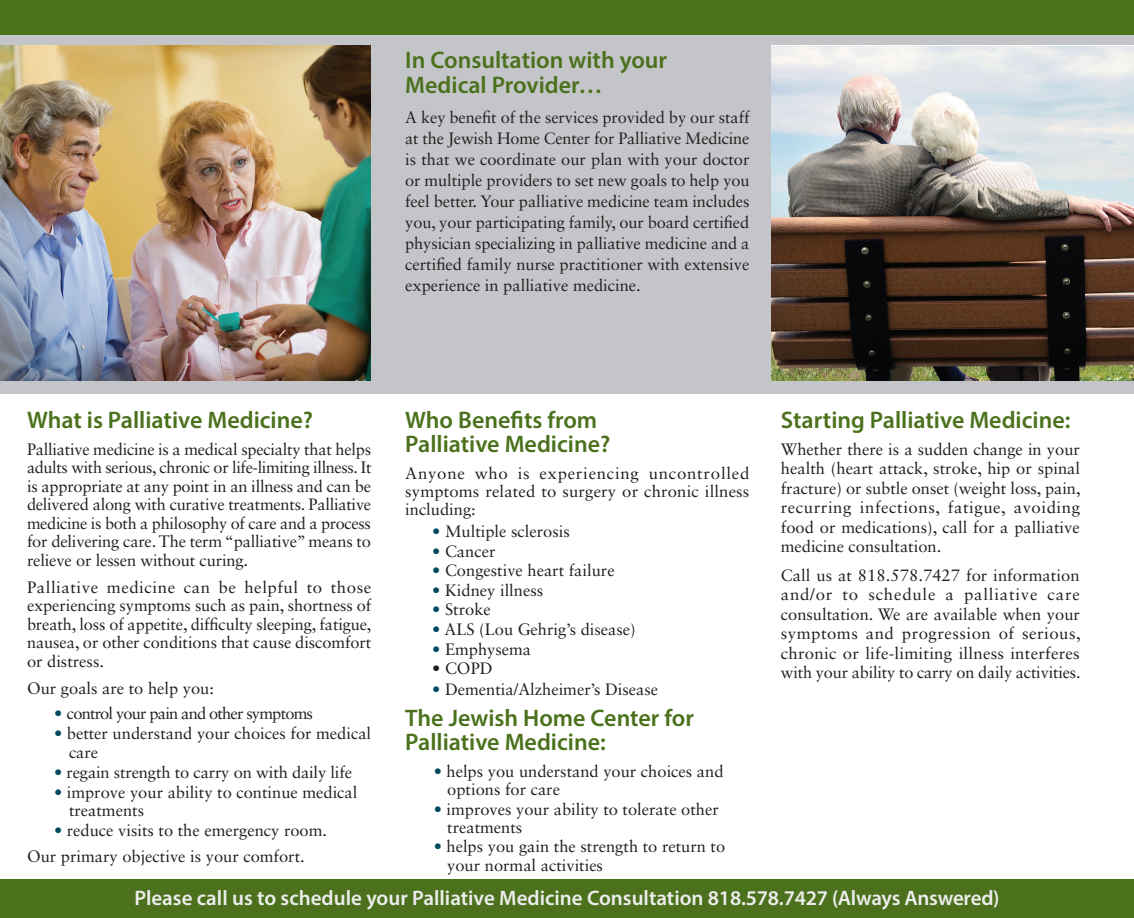
<style>
.page{position:relative;width:1134px;height:918px;background:#fff}
.page>*{position:absolute;margin:0;border:0;box-sizing:border-box;transform-origin:0 0}
.subhead{font:600 24px/24px "Myriad Pro";color:#4b711c}
.subhead-2{font:600 21px "Myriad Pro";color:#eeedee}
.Body_Copy{font:16.5px/18.5px "Sabon LT Std";color:#231f20;text-align:justify}
.List_Paragraph{font:16.5px/18px "Sabon LT Std";color:#231f20}
.Body_Copy-2{font:16.5px "Sabon LT Std";letter-spacing:-.05em;color:#231f20}
.s1{color:#004960}
</style>
<div class="page">
<div style="left:0;top:879px;width:1134px;height:39px;background:#4b711c"></div>
<div style="left:0;top:28px;width:1134px;height:366px;background:#c4c5c9"></div>
<div style="left:0;top:0;width:1134px;height:35px;background:#4b711c"></div>
<img style="left:0;top:45px;width:371px;height:336px">
<img style="left:772px;top:45px;width:362px;height:336px">
<p class="subhead" style="left:405px;top:46px;width:263px;line-height:25.5px">In Consultation with your<br>Medical Provider…</p>
<p class="Body_Copy" style="left:405px;top:107px;width:346px;line-height:21px">A key benefit of the services provided by our staff at the Jewish Home Center for Palliative Medicine is that we coordinate our plan with your doctor or multiple providers to set new goals to help you feel better. Your palliative medicine team includes you, your participating family, our board certified physician specializing in palliative medicine and a certified family nurse practitioner with extensive experience in palliative medicine.</p>
<p class="subhead" style="left:405px;top:407px;width:207px">Who Benefits from<br>Palliative Medicine?</p>
<p class="Body_Copy" style="left:405px;top:464px;width:346px">Anyone who is experiencing uncontrolled symptoms related to surgery or chronic illness including:</p>
<p class="List_Paragraph" style="left:432px;top:522px;width:139px"><span class="s1">•</span> Multiple sclerosis</p>
<p class="List_Paragraph" style="left:432px;top:542px;width:65px"><span class="s1">•</span> Cancer</p>
<p class="List_Paragraph" style="left:432px;top:561px;width:184px"><span class="s1">•</span> Congestive heart failure</p>
<p class="List_Paragraph" style="left:432px;top:581px;width:112px"><span class="s1">•</span> Kidney illness</p>
<p class="List_Paragraph" style="left:432px;top:601px;width:60px"><span class="s1">•</span> Stroke</p>
<p class="List_Paragraph" style="left:432px;top:620px;width:205px"><span class="s1">•</span> ALS (Lou Gehrig’s disease)</p>
<p class="List_Paragraph" style="left:432px;top:640px;width:100px"><span class="s1">•</span> Emphysema</p>
<p class="List_Paragraph" style="left:432px;top:659px;width:62px">• COPD</p>
<p class="List_Paragraph" style="left:432px;top:680px;width:228px"><span class="s1">•</span> Dementia/Alzheimer’s Disease</p>
<p class="subhead" style="left:405px;top:705px;width:290px">The Jewish Home Center for<br>Palliative Medicine:</p>
<p class="List_Paragraph" style="left:447px;top:762px;width:278px;text-indent:-14px"><span class="s1">•</span> helps you understand your choices and options for care</p>
<p class="List_Paragraph" style="left:447px;top:800px;width:273px;text-indent:-14px"><span class="s1">•</span> improves your ability to tolerate other treatments</p>
<p class="List_Paragraph" style="left:447px;top:837px;width:280px;line-height:18.9px;text-indent:-14px"><span class="s1">•</span> helps you gain the strength to return to your normal activities</p>
<p class="subhead-2" style="left:134px;top:884px;width:867px">Please call us to schedule your Palliative Medicine Consultation 818.578.7427 (Always Answered)</p>
<p class="subhead" style="left:27px;top:407px;width:288px">What is Palliative Medicine?</p>
<p class="Body_Copy" style="left:27px;top:440px;width:346px">Palliative medicine is a medical specialty that helps adults with serious, chronic or life-limiting illness. It is appropriate at any point in an illness and can be delivered along with curative treatments. Palliative medicine is both a philosophy of care and a process for delivering care. The term “palliative” means to relieve or lessen without curing.</p>
<p class="Body_Copy" style="left:27px;top:578px;width:346px">Palliative medicine can be helpful to those experiencing symptoms such as pain, shortness of breath, loss of appetite, difficulty sleeping, fatigue, nausea, or other conditions that cause discomfort or distress.</p>
<p class="Body_Copy" style="left:27px;top:679px;width:189px">Our goals are to help you:</p>
<p class="Body_Copy-2" style="left:54px;top:704px;width:261px"><span class="s1">•</span> control your pain and other symptoms</p>
<p class="Body_Copy" style="left:69px;top:724px;width:304px;text-indent:-15px"><span class="s1">•</span> better understand your choices for medical care</p>
<p class="Body_Copy" style="left:54px;top:763px;width:300px"><span class="s1">•</span> regain strength to carry on with daily life</p>
<p class="Body_Copy" style="left:69px;top:783px;width:290px;text-indent:-15px"><span class="s1">•</span> improve your ability to continue medical treatments</p>
<p class="Body_Copy" style="left:54px;top:821px;width:275px"><span class="s1">•</span> reduce visits to the emergency room.</p>
<p class="Body_Copy" style="left:27px;top:847px;width:279px">Our primary objective is your comfort.</p>
<p class="subhead" style="left:781px;top:407px;width:291px">Starting Palliative Medicine:</p>
<p class="Body_Copy" style="left:781px;top:439px;width:301px;line-height:19.5px">Whether there is a sudden change in your health (heart attack, stroke, hip or spinal fracture) or subtle onset (weight loss, pain, recurring infections, fatigue, avoiding food or medications), call for a palliative medicine consultation.</p>
<p class="Body_Copy" style="left:781px;top:565px;width:301px;line-height:19.5px">Call us at 818.578.7427 for information and/or to schedule a palliative care consultation. We are available when your symptoms and progression of serious, chronic or life-limiting illness interferes with your ability to carry on daily activities.</p>
</div>
